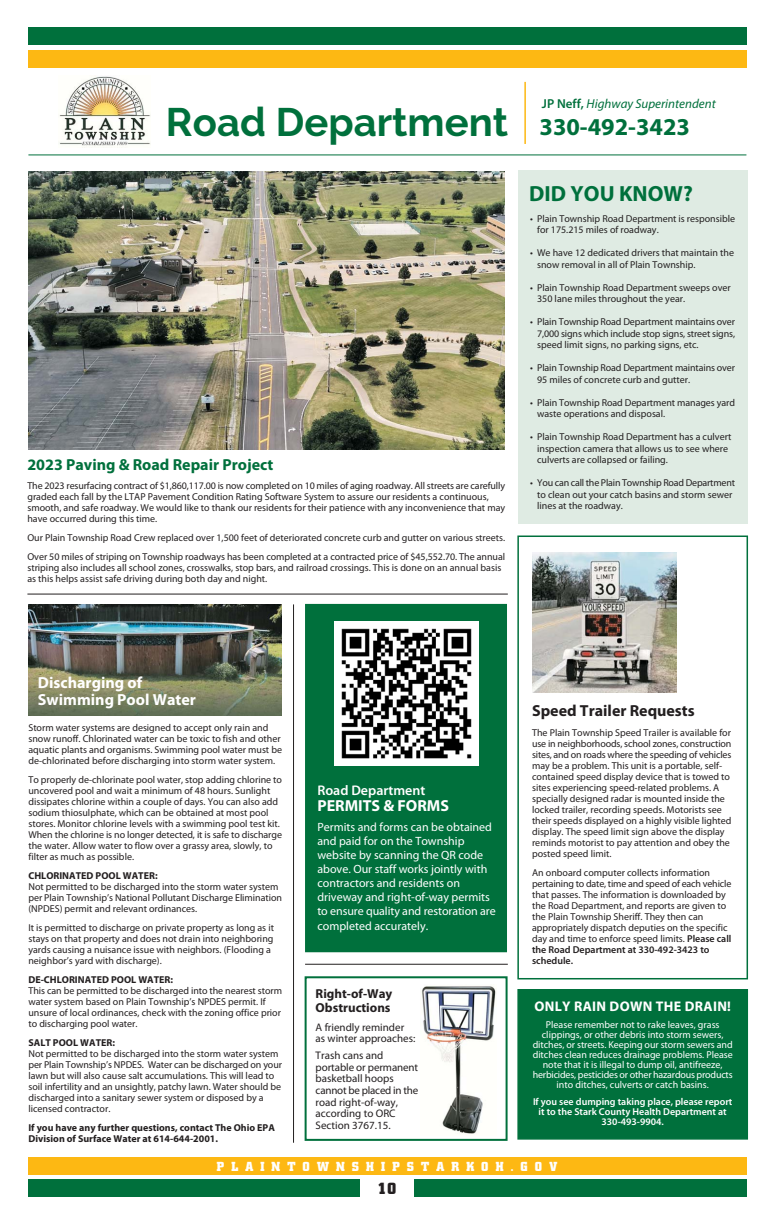
<style>
.page{position:relative;width:774px;height:1224px;background:#fff}
.page>*{position:absolute;margin:0;border:0;box-sizing:border-box;transform-origin:0 0}
.t1{font:700 40px "Raleway";color:#00703c}
.t2{font:700 22px "Myriad Pro";color:#00703c}
.t3{font:700 16.1px/16.1px "Myriad Pro";color:#fff}
.t4{font:700 16px "Myriad Pro";color:#00703c}
.t5{font:700 16px "Myriad Pro";color:#231f20}
.t6{font:700 16px "Myriad Pro";color:#fff}
.t7{font:700 16px "City";color:#231f20}
.t8{font:700 14px "Myriad Pro";letter-spacing:.025em;color:#fff}
.t9{font:600 14px "Myriad Pro";color:#fff}
.t10{font:italic 13px "Myriad Pro";color:#00703c}
.t11{font:700 13px "City";letter-spacing:.55em;color:#fff}
.t12{font:700 13px/13.6px "Myriad Pro";color:#231f20}
.t13{font:12px/14.1px "Myriad Pro";color:#fff}
.t14{font:11px/11.6px "Myriad Pro";color:#231f20}
.t15{font:10px/11px "Myriad Pro";color:#231f20}
.t16{font:10px/10px "Myriad Pro";color:#fff;text-align:center}
.t17{font:700 10px/11px "Myriad Pro";color:#231f20}
.t18{font:600 10px/10px "Myriad Pro";color:#fff;text-align:center}
.s1{font-weight:600;font-style:normal}
.s2{font-family:"Myriad Pro";font-size:24.3px}
.s3{font-weight:600}
</style>
<div class="page">
<img style="left:28px;top:604px;width:253px;height:112px">
<div style="left:518px;top:170px;width:229px;height:354px;background:#dfebe3"></div>
<div style="left:28px;top:50px;width:719px;height:18px;background:#fdb813"></div>
<div style="left:28px;top:27px;width:719px;height:18px;background:#00703c"></div>
<hr style="left:28px;top:154px;width:718px;height:1px;background:#00703c">
<hr style="left:524px;top:82px;width:2px;height:62px;background:#fdb813">
<div style="left:28px;top:1157px;width:719px;height:18px;background:#fdb813"></div>
<div style="left:28px;top:1179px;width:719px;height:18px;background:#00703c"></div>
<div style="left:361px;top:1177px;width:53px;height:26px;background:#fff"></div>
<img style="left:59px;top:76px;width:91px;height:71px">
<hr style="left:27px;top:594px;width:481px;height:1px;background:#231f20">
<div style="left:517px;top:536px;width:231px;height:443px;border:2px solid #00703c"></div>
<img style="left:532px;top:553px;width:144px;height:140px">
<img style="left:29px;top:172px;width:476px;height:277px">
<div style="left:517px;top:989px;width:231px;height:151px;background:#00703c;border:2px solid #00703c"></div>
<hr style="left:293px;top:604px;width:1px;height:539px;background:#231f20">
<div style="left:305px;top:604px;width:202px;height:348px;background:#00703c"></div>
<img style="left:334px;top:621px;width:144px;height:144px">
<hr style="left:305px;top:964px;width:203px;height:1px;background:#231f20">
<div style="left:305px;top:976px;width:203px;height:165px;border:2px solid #00703c"></div>
<img style="left:421px;top:986px;width:75px;height:148px">
<h3 class="t10" style="left:542px;top:99px;width:175px"><span class="s1">JP Neff,</span> Highway Superintendent</h3>
<h1 class="t1" style="left:166px;top:98px;width:526px">Road Department <span class="s2">330-492-3423</span></h1>
<h3 class="t4" style="left:27px;top:459px;width:247px">2023 Paving &amp; Road Repair Project</h3>
<p class="t15" style="left:27px;top:481px;width:479px">The 2023 resurfacing contract of $1,860,117.00 is now completed on 10 miles of aging roadway. All streets are carefully graded each fall by the LTAP Pavement Condition Rating Software System to assure our residents a continuous, smooth, and safe roadway. We would like to thank our residents for their patience with any inconvenience that may have occurred during this time.</p>
<p class="t15" style="left:27px;top:529px;width:479px;line-height:19px">Our Plain Township Road Crew replaced over 1,500 feet of deteriorated concrete curb and gutter on various streets.<br>Over 50 miles of striping on Township roadways has been completed at a contracted price of $45,552.70. The annual</p>
<p class="t15" style="left:27px;top:563px;width:475px">striping also includes all school zones, crosswalks, stop bars, and railroad crossings. This is done on an annual basis as this helps assist safe driving during both day and night.</p>
<h2 class="t2" style="left:529px;top:185px;width:165px">DID YOU KNOW?</h2>
<p class="t15" style="left:537px;top:213px;width:199px;line-height:11.5px;text-indent:-7px">• Plain Township Road Department is responsible for 175.215 miles of roadway.</p>
<p class="t15" style="left:537px;top:248px;width:198px;line-height:11.5px;text-indent:-7px">• We have 12 dedicated drivers that maintain the snow removal in all of Plain Township.</p>
<p class="t15" style="left:537px;top:282px;width:195px;line-height:11.5px;text-indent:-7px">• Plain Township Road Department sweeps over<br>350 lane miles throughout the year.</p>
<p class="t15" style="left:537px;top:317px;width:199px;line-height:11.5px;text-align:justify;text-indent:-7px">• Plain Township Road Department maintains over 7,000 signs which include stop signs, street signs, speed limit signs, no parking signs, etc.</p>
<p class="t15" style="left:537px;top:363px;width:199px;line-height:11.5px;text-indent:-7px">• Plain Township Road Department maintains over<br>95 miles of concrete curb and gutter.</p>
<p class="t15" style="left:537px;top:397px;width:199px;line-height:11.5px;text-indent:-7px">• Plain Township Road Department manages yard waste operations and disposal.</p>
<p class="t15" style="left:537px;top:432px;width:196px;line-height:11.5px;text-indent:-7px">• Plain Township Road Department has a culvert inspection camera that allows us to see where culverts are collapsed or failing.</p>
<p class="t15" style="left:537px;top:478px;width:199px;line-height:11.5px;text-indent:-7px">• You can call the Plain Township Road Department to clean out your catch basins and storm sewer lines at the roadway.</p>
<h3 class="t3" style="left:38px;top:676px;width:160px">Discharging of<br>Swimming Pool Water</h3>
<p class="t15" style="left:28px;top:723px;width:255px">Storm water systems are designed to accept only rain and snow runoff. Chlorinated water can be toxic to fish and other aquatic plants and organisms. Swimming pool water must be de-chlorinated before discharging into storm water system.</p>
<p class="t15" style="left:28px;top:775px;width:255px">To properly de-chlorinate pool water, stop adding chlorine to uncovered pool and wait a minimum of 48 hours. Sunlight dissipates chlorine within a couple of days. You can also add sodium thiosulphate, which can be obtained at most pool stores. Monitor chlorine levels with a swimming pool test kit.<br>When the chlorine is no longer detected, it is safe to discharge the water. Allow water to flow over a grassy area, slowly, to filter as much as possible.</p>
<p class="t17" style="left:28px;top:871px;width:131px">CHLORINATED POOL WATER:</p>
<p class="t15" style="left:28px;top:882px;width:255px">Not permitted to be discharged into the storm water system per Plain Township’s National Pollutant Discharge Elimination (NPDES) permit and relevant ordinances.</p>
<p class="t15" style="left:28px;top:923px;width:247px">It is permitted to discharge on private property as long as it stays on that property and does not drain into neighboring yards causing a nuisance issue with neighbors. (Flooding a neighbor’s yard with discharge).</p>
<p class="t17" style="left:28px;top:975px;width:146px">DE-CHLORINATED POOL WATER:</p>
<p class="t15" style="left:28px;top:986px;width:255px">This can be permitted to be discharged into the nearest storm water system based on Plain Township’s NPDES permit. If unsure of local ordinances, check with the zoning office prior to discharging pool water.</p>
<p class="t17" style="left:28px;top:1038px;width:88px">SALT POOL WATER:</p>
<p class="t15" style="left:28px;top:1049px;width:255px">Not permitted to be discharged into the storm water system per Plain Township’s NPDES. Water can be discharged on your lawn but will also cause salt accumulations. This will lead to soil infertility and an unsightly, patchy lawn. Water should be discharged into a sanitary sewer system or disposed by a licensed contractor.</p>
<p class="t17" style="left:28px;top:1123px;width:248px">If you have any further questions, contact The Ohio EPA<br>Division of Surface Water at 614-644-2001.</p>
<h3 class="t9" style="left:317px;top:785px;width:110px">Road Department</h3>
<h3 class="t6" style="left:317px;top:799px;width:133px">PERMITS &amp; FORMS</h3>
<p class="t13" style="left:317px;top:821px;width:180px">Permits and forms can be obtained and paid for on the Township website by scanning the QR code above. Our staff works jointly with contractors and residents on driveway and right-of-way permits to ensure quality and restoration are completed accurately.</p>
<h3 class="t12" style="left:316px;top:988px;width:78px">Right-of-Way<br>Obstructions</h3>
<p class="t14" style="left:316px;top:1022px;width:101px">A friendly reminder as winter approaches:</p>
<p class="t14" style="left:316px;top:1051px;width:104px">Trash cans and portable or permanent basketball hoops cannot be placed in the road right-of-way, according to ORC<br>Section 3767.15.</p>
<h3 class="t5" style="left:532px;top:704px;width:164px">Speed Trailer Requests</h3>
<p class="t15" style="left:532px;top:727px;width:201px">The Plain Township Speed Trailer is available for use in neighborhoods, school zones, construction sites, and on roads where the speeding of vehicles may be a problem. This unit is a portable, self&shy;contained speed display device that is towed to sites experiencing speed-related problems. A specially designed radar is mounted inside the locked trailer, recording speeds. Motorists see their speeds displayed on a highly visible lighted display. The speed limit sign above the display reminds motorist to pay attention and obey the posted speed limit.</p>
<p class="t15" style="left:532px;top:867px;width:201px">An onboard computer collects information pertaining to date, time and speed of each vehicle that passes. The information is downloaded by the Road Department, and reports are given to the Plain Township Sheriff. They then can appropriately dispatch deputies on the specific day and time to enforce speed limits. <span class="s3">Please call the Road Department at 330-492-3423 to schedule.</span></p>
<h3 class="t8" style="left:534px;top:1001px;width:198px">ONLY RAIN DOWN THE DRAIN!</h3>
<p class="t16" style="left:533px;top:1020px;width:202px">Please remember not to rake leaves, grass clippings, or other debris into storm sewers, ditches, or streets. Keeping our storm sewers and ditches clean reduces drainage problems. Please note that it is illegal to dump oil, antifreeze, herbicides, pesticides or other hazardous products into ditches, culverts or catch basins.</p>
<p class="t18" style="left:533px;top:1097px;width:201px">If you see dumping taking place, please report it to the Stark County Health Department at<br>330-493-9904.</p>
<h3 class="t11" style="left:217px;top:1161px;width:342px">PLAINTOWNSHIPSTARKOH.GOV</h3>
<h3 class="t7" style="left:378px;top:1182px;width:20px">10</h3>
</div>
